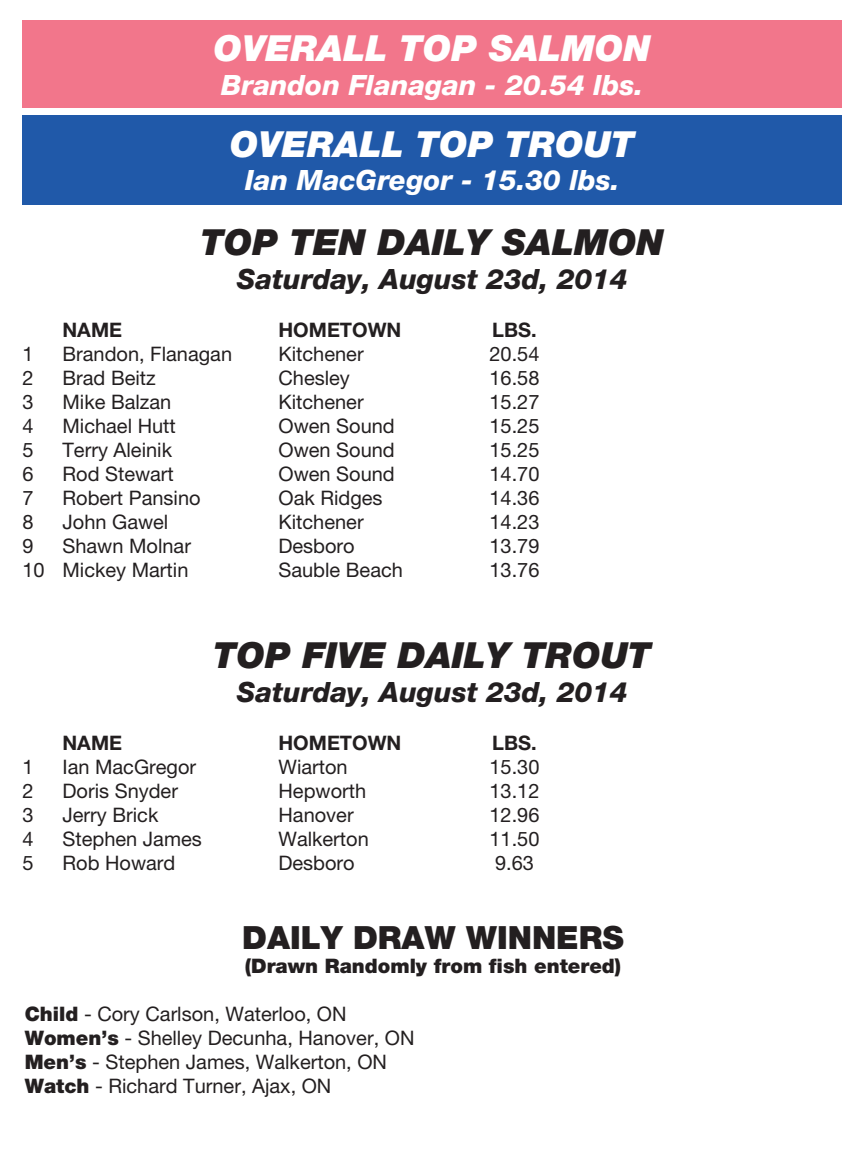
<style>
.page{position:relative;width:864px;height:1152px;background:#fff}
.page>*{position:absolute;margin:0;border:0;box-sizing:border-box;transform-origin:0 0}
.t1{font:italic 900 36px "Helvetica Neue";color:#231f20}
.t2{font:italic 900 36px "Helvetica Neue";color:#fff}
.t3{font:900 32px "Helvetica Neue";color:#231f20}
.t4{font:italic 800 28px "Helvetica Neue";color:#fff}
.t5{font:italic 800 28px "Helvetica Neue";color:#231f20}
.t6{font:20px/24px "Helvetica Neue";color:#231f20}
.t7{font:700 20px "Helvetica Neue";color:#231f20}
.t8{font:900 20px "Helvetica Neue";color:#231f20}
.s1{font-weight:900}
</style>
<div class="page">
<div style="left:22px;top:21px;width:820px;height:87px;background:#f2768b"></div>
<div style="left:22px;top:115px;width:820px;height:89px;background:#2059a9"></div>
<h1 class="t2" style="left:214px;top:27px;width:439px">OVERALL TOP SALMON</h1>
<h3 class="t4" style="left:221px;top:68px;width:424px">Brandon Flanagan - 20.54 lbs.</h3>
<h1 class="t2" style="left:230px;top:122px;width:406px">OVERALL TOP TROUT</h1>
<h3 class="t4" style="left:245px;top:164px;width:376px">Ian MacGregor - 15.30 lbs.</h3>
<h1 class="t1" style="left:201px;top:220px;width:465px">TOP TEN DAILY SALMON</h1>
<h3 class="t5" style="left:237px;top:262px;width:392px">Saturday, August 23d, 2014</h3>
<p class="t7" style="left:62px;top:317px;width:61px">NAME</p>
<p class="t7" style="left:278px;top:317px;width:124px">HOMETOWN</p>
<p class="t7" style="left:492px;top:317px;width:46px">LBS.</p>
<p class="t6" style="left:22px;top:341px;width:13px">1</p>
<p class="t6" style="left:62px;top:341px;width:171px">Brandon, Flanagan</p>
<p class="t6" style="left:278px;top:341px;width:87px">Kitchener</p>
<p class="t6" style="left:489px;top:341px;width:52px">20.54</p>
<p class="t6" style="left:22px;top:365px;width:13px">2</p>
<p class="t6" style="left:62px;top:365px;width:95px">Brad Beitz</p>
<p class="t6" style="left:278px;top:365px;width:73px">Chesley</p>
<p class="t6" style="left:489px;top:365px;width:52px">16.58</p>
<p class="t6" style="left:22px;top:389px;width:13px">3</p>
<p class="t6" style="left:62px;top:389px;width:110px">Mike Balzan</p>
<p class="t6" style="left:278px;top:389px;width:87px">Kitchener</p>
<p class="t6" style="left:489px;top:389px;width:52px">15.27</p>
<p class="t6" style="left:22px;top:413px;width:13px">4</p>
<p class="t6" style="left:62px;top:413px;width:115px">Michael Hutt</p>
<p class="t6" style="left:278px;top:413px;width:118px">Owen Sound</p>
<p class="t6" style="left:489px;top:413px;width:52px">15.25</p>
<p class="t6" style="left:22px;top:437px;width:13px">5</p>
<p class="t6" style="left:62px;top:437px;width:111px">Terry Aleinik</p>
<p class="t6" style="left:278px;top:437px;width:118px">Owen Sound</p>
<p class="t6" style="left:489px;top:437px;width:52px">15.25</p>
<p class="t6" style="left:22px;top:461px;width:13px">6</p>
<p class="t6" style="left:62px;top:461px;width:113px">Rod Stewart</p>
<p class="t6" style="left:278px;top:461px;width:118px">Owen Sound</p>
<p class="t6" style="left:489px;top:461px;width:52px">14.70</p>
<p class="t6" style="left:22px;top:485px;width:13px">7</p>
<p class="t6" style="left:62px;top:485px;width:140px">Robert Pansino</p>
<p class="t6" style="left:278px;top:485px;width:106px">Oak Ridges</p>
<p class="t6" style="left:489px;top:485px;width:52px">14.36</p>
<p class="t6" style="left:22px;top:509px;width:13px">8</p>
<p class="t6" style="left:62px;top:509px;width:107px">John Gawel</p>
<p class="t6" style="left:278px;top:509px;width:87px">Kitchener</p>
<p class="t6" style="left:489px;top:509px;width:52px">14.23</p>
<p class="t6" style="left:22px;top:533px;width:13px">9</p>
<p class="t6" style="left:62px;top:533px;width:130px">Shawn Molnar</p>
<p class="t6" style="left:278px;top:533px;width:78px">Desboro</p>
<p class="t6" style="left:489px;top:533px;width:52px">13.79</p>
<p class="t6" style="left:22px;top:557px;width:167px">10 Mickey Martin</p>
<p class="t6" style="left:278px;top:557px;width:126px">Sauble Beach</p>
<p class="t6" style="left:489px;top:557px;width:52px">13.76</p>
<h1 class="t1" style="left:213px;top:633px;width:440px">TOP FIVE DAILY TROUT</h1>
<h3 class="t5" style="left:237px;top:675px;width:392px">Saturday, August 23d, 2014</h3>
<p class="t7" style="left:62px;top:730px;width:61px">NAME</p>
<p class="t7" style="left:278px;top:730px;width:124px">HOMETOWN</p>
<p class="t7" style="left:492px;top:730px;width:46px">LBS.</p>
<p class="t6" style="left:22px;top:754px;width:13px">1</p>
<p class="t6" style="left:62px;top:754px;width:135px">Ian MacGregor</p>
<p class="t6" style="left:278px;top:754px;width:71px">Wiarton</p>
<p class="t6" style="left:489px;top:754px;width:52px">15.30</p>
<p class="t6" style="left:22px;top:778px;width:13px">2</p>
<p class="t6" style="left:62px;top:778px;width:117px">Doris Snyder</p>
<p class="t6" style="left:278px;top:778px;width:89px">Hepworth</p>
<p class="t6" style="left:489px;top:778px;width:52px">13.12</p>
<p class="t6" style="left:22px;top:802px;width:13px">3</p>
<p class="t6" style="left:62px;top:802px;width:97px">Jerry Brick</p>
<p class="t6" style="left:278px;top:802px;width:77px">Hanover</p>
<p class="t6" style="left:489px;top:802px;width:52px">12.96</p>
<p class="t6" style="left:22px;top:826px;width:13px">4</p>
<p class="t6" style="left:62px;top:826px;width:141px">Stephen James</p>
<p class="t6" style="left:278px;top:826px;width:92px">Walkerton</p>
<p class="t6" style="left:489px;top:826px;width:52px">11.50</p>
<p class="t6" style="left:22px;top:850px;width:13px">5</p>
<p class="t6" style="left:62px;top:850px;width:114px">Rob Howard</p>
<p class="t6" style="left:278px;top:850px;width:78px">Desboro</p>
<p class="t6" style="left:495px;top:850px;width:40px">9.63</p>
<h2 class="t3" style="left:242px;top:919px;width:383px">DAILY DRAW WINNERS</h2>
<p class="t8" style="left:245px;top:954px;width:378px">(Drawn Randomly from fish entered)</p>
<p class="t6" style="left:25px;top:1002px;width:391px"><span class="s1">Child</span> - Cory Carlson, Waterloo, ON <span class="s1">Women’s</span> - Shelley Decunha, Hanover, ON <span class="s1">Men’s</span> - Stephen James, Walkerton, ON <span class="s1">Watch</span> - Richard Turner, Ajax, ON</p>
</div>
